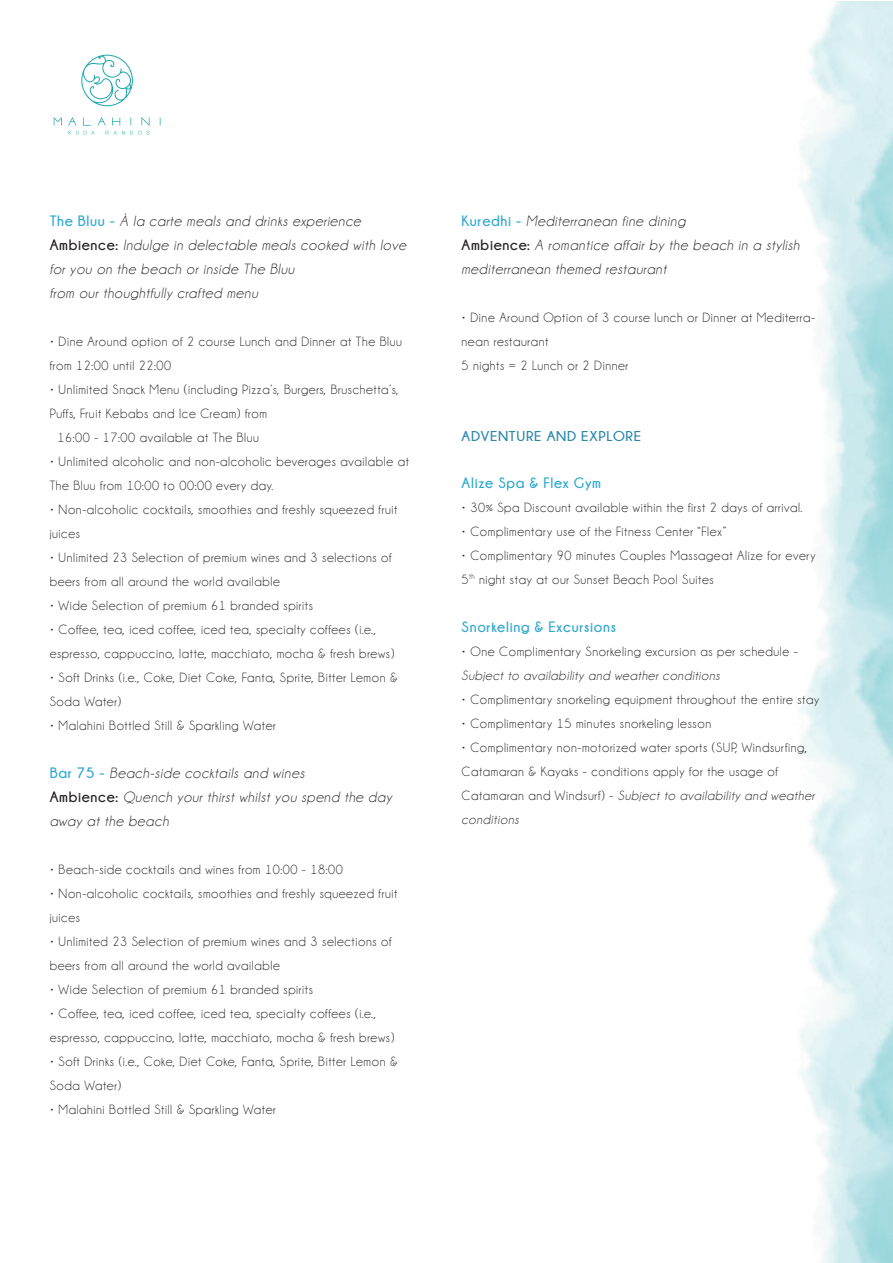
<style>
.page{position:relative;width:893px;height:1263px;background:#fff}
.page>*{position:absolute;margin:0;border:0;box-sizing:border-box;transform-origin:0 0}
.t1{font:italic 15px/24px "Champagne&Limousines";letter-spacing:.045em;color:#231f20}
.t2{font:700 15px "Champagne&Limousines";letter-spacing:.045em;color:#2fa9ce}
.t3{font:700 14.25px "Champagne&Limousines";letter-spacing:.045em;color:#2b86ae;scale:1.05 1}
.t4{font:13.5px/24px "Champagne&Limousines";letter-spacing:.045em;color:#231f20}
.t5{font:italic 13.5px "Champagne&Limousines";letter-spacing:.045em;color:#231f20}
.s1{font-weight:700;font-style:normal;color:#2fa9ce}
.s2{font-weight:700;font-style:normal}
.s3{font-style:italic}
</style>
<div class="page">
<svg style="left:81px;top:55px;width:52px;height:51px"></svg>
<svg style="left:54px;top:117px;width:8px;height:9px"></svg>
<svg style="left:68px;top:117px;width:81px;height:18px"></svg>
<p class="t1" style="left:50px;top:209px;width:358px"><span class="s1">The Bluu -</span> À la carte meals and drinks experience <span class="s2">Ambience:</span> Indulge in delectable meals cooked with love for you on the beach or inside The Bluu<br>from our thoughtfully crafted menu</p>
<p class="t4" style="left:50px;top:330px;width:354px">• Dine Around option of 2 course Lunch and Dinner at The Bluu from 12:00 until 22:00</p>
<p class="t4" style="left:50px;top:378px;width:350px">• Unlimited Snack Menu (including Pizza’s, Burgers, Bruschetta’s,</p>
<p class="t4" style="left:50px;top:402px;width:219px">Puffs, Fruit Kebabs and Ice Cream) from</p>
<p class="t4" style="left:58px;top:426px;width:203px">16:00 - 17:00 available at The Bluu</p>
<p class="t4" style="left:50px;top:450px;width:361px">• Unlimited alcoholic and non-alcoholic beverages available at<br>The Bluu from 10:00 to 00:00 every day.</p>
<p class="t4" style="left:50px;top:498px;width:349px">• Non-alcoholic cocktails, smoothies and freshly squeezed fruit juices</p>
<p class="t4" style="left:50px;top:546px;width:344px">• Unlimited 23 Selection of premium wines and 3 selections of beers from all around the world available</p>
<p class="t4" style="left:50px;top:594px;width:265px">• Wide Selection of premium 61 branded spirits</p>
<p class="t4" style="left:50px;top:618px;width:346px">• Coffee, tea, iced coffee, iced tea, specialty coffees (i.e., espresso, cappuccino, latte, macchiato, mocha &amp; fresh brews)</p>
<p class="t4" style="left:50px;top:666px;width:350px">• Soft Drinks (i.e., Coke, Diet Coke, Fanta, Sprite, Bitter Lemon &amp;<br>Soda Water)</p>
<p class="t4" style="left:50px;top:714px;width:228px">• Malahini Bottled Still &amp; Sparkling Water</p>
<p class="t1" style="left:50px;top:761px;width:344px"><span class="s1">Bar 75 -</span> Beach-side cocktails and wines<br><span class="s2">Ambience:</span> Quench your thirst whilst you spend the day away at the beach</p>
<p class="t4" style="left:50px;top:858px;width:295px">• Beach-side cocktails and wines from 10:00 - 18:00</p>
<p class="t4" style="left:50px;top:882px;width:349px">• Non-alcoholic cocktails, smoothies and freshly squeezed fruit juices</p>
<p class="t4" style="left:50px;top:930px;width:344px">• Unlimited 23 Selection of premium wines and 3 selections of beers from all around the world available</p>
<p class="t4" style="left:50px;top:978px;width:265px">• Wide Selection of premium 61 branded spirits</p>
<p class="t4" style="left:50px;top:1002px;width:346px">• Coffee, tea, iced coffee, iced tea, specialty coffees (i.e., espresso, cappuccino, latte, macchiato, mocha &amp; fresh brews)</p>
<p class="t4" style="left:50px;top:1050px;width:350px">• Soft Drinks (i.e., Coke, Diet Coke, Fanta, Sprite, Bitter Lemon &amp;<br>Soda Water)</p>
<p class="t4" style="left:50px;top:1098px;width:228px">• Malahini Bottled Still &amp; Sparkling Water</p>
<p class="t1" style="left:462px;top:209px;width:339px"><span class="s1">Kuredhi -</span> Mediterranean fine dining<br><span class="s2">Ambience:</span> A romantice affair by the beach in a stylish mediterranean themed restaurant</p>
<p class="t4" style="left:462px;top:306px;width:355px">• Dine Around Option of 3 course lunch or Dinner at Mediterra&shy;nean restaurant<br>5 nights = 2 Lunch or 2 Dinner</p>
<p class="t3" style="left:462px;top:428px;width:173px">ADVENTURE AND EXPLORE</p>
<p class="t2" style="left:462px;top:474px;width:141px">Alize Spa &amp; Flex Gym</p>
<p class="t4" style="left:462px;top:495px;width:342px">• 30% Spa Discount available within the first 2 days of arrival.</p>
<p class="t4" style="left:462px;top:519px;width:266px">• Complimentary use of the Fitness Center “Flex”</p>
<p class="t4" style="left:462px;top:543px;width:356px">• Complimentary 90 minutes Couples Massageat Alize for every<br>5<sup>th</sup> night stay at our Sunset Beach Pool Suites</p>
<p class="t2" style="left:462px;top:618px;width:156px">Snorkeling &amp; Excursions</p>
<p class="t4" style="left:462px;top:639px;width:338px">• One Complimentary Snorkeling excursion as per schedule -</p>
<p class="t5" style="left:462px;top:668px;width:260px">Subject to availability and weather conditions</p>
<p class="t4" style="left:462px;top:687px;width:359px">• Complimentary snorkeling equipment throughout the entire stay</p>
<p class="t4" style="left:462px;top:711px;width:251px">• Complimentary 15 minutes snorkeling lesson</p>
<p class="t4" style="left:462px;top:735px;width:354px">• Complimentary non-motorized water sports (SUP, Windsurfing, Catamaran &amp; Kayaks - conditions apply for the usage of Catamaran and Windsurf) - <span class="s3">Subject to availability and weather conditions</span></p>
</div>
